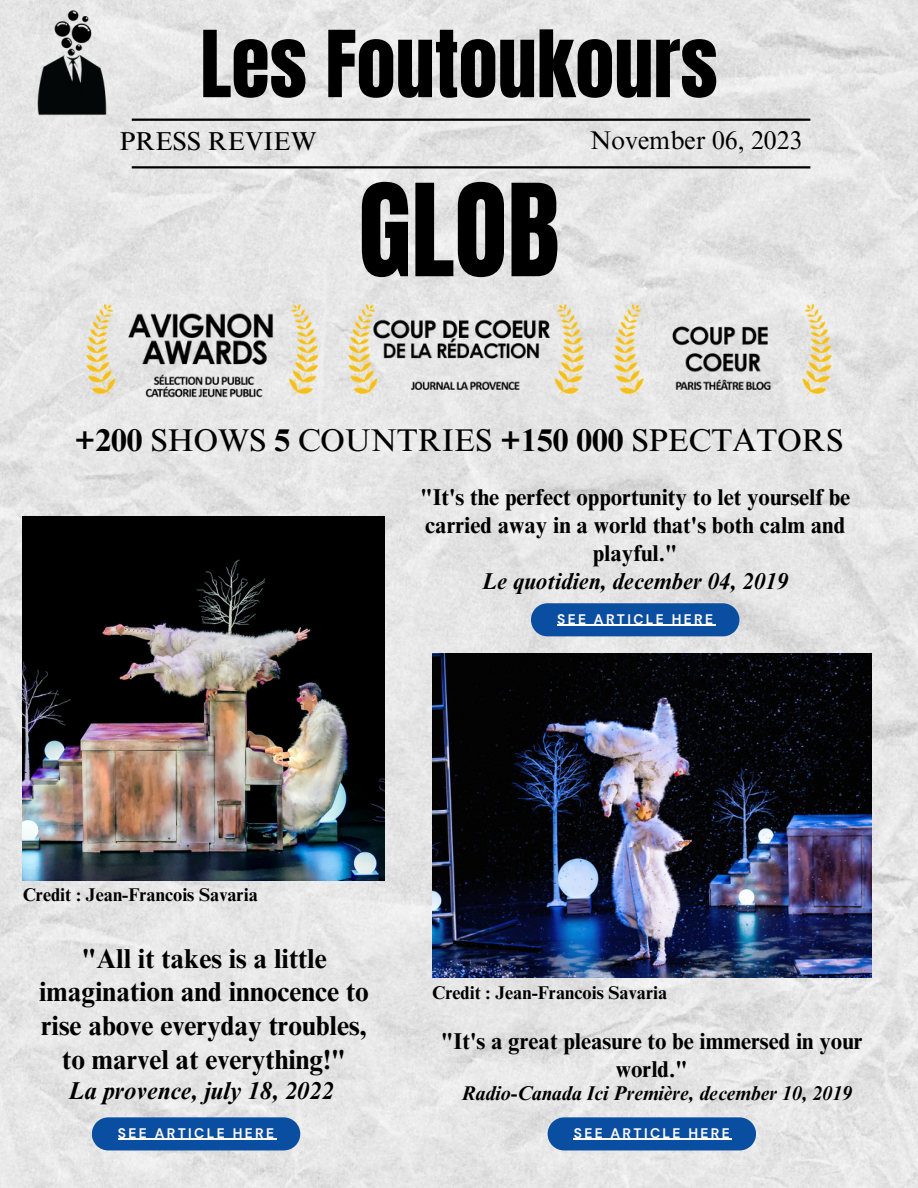
<style>
.page{position:relative;width:918px;height:1188px;background:#fff}
.page>*{position:absolute;margin:0;border:0;box-sizing:border-box;transform-origin:0 0}
.t1{font:108.9px "Anton";color:#000}
.t2{font:78.45px "Anton";color:#000}
.t3{font:31.5px "Times NRMT Pro";color:#000}
.t4{font:700 27.45px/33.8px "Times NRMT Pro";color:#000;text-align:center}
.t5{font:25.95px "Times NRMT Pro";color:#000}
.t6{font:25.65px "Times NRMT Pro";color:#000}
.t7{font:italic 700 24.45px "Times NRMT Pro";color:#000}
.t8{font:700 22.95px/28.2px "Times NRMT Pro";color:#000;text-align:center}
.t9{font:italic 700 22.95px "Times NRMT Pro";color:#000}
.t10{font:italic 700 19.95px "Times NRMT Pro";color:#000}
.t11{font:700 18.45px "Times NRMT Pro";color:#000}
.t12{font:700 13.8px "DM Sans";letter-spacing:.17em;color:#fffbf2}
.s1{font-weight:700}
</style>
<div class="page">
<img style="left:0;top:0;width:918px;height:1188px">
<hr style="left:132px;top:119px;width:678px;height:2px;background:#000">
<img style="left:432px;top:653px;width:440px;height:324px">
<img style="left:23px;top:517px;width:362px;height:363px">
<hr style="left:132px;top:166px;width:678px;height:2px;background:#000">
<img style="left:46px;top:295px;width:825px;height:115px">
<svg style="left:531px;top:603px;width:208px;height:33px;background:#1857a6"></svg>
<hr style="left:557px;top:625px;width:159px;height:1px;background:#fffbf2">
<img style="left:18px;top:6px;width:113px;height:113px">
<svg style="left:92px;top:1117px;width:208px;height:33px;background:#1958a6"></svg>
<hr style="left:118px;top:1139px;width:158px;height:1px;background:#fffbf2">
<svg style="left:548px;top:1117px;width:208px;height:33px;background:#1958a6"></svg>
<hr style="left:574px;top:1139px;width:158px;height:1px;background:#fffbf2">
<p class="t2" style="left:200px;top:8px;width:519px">Les Foutoukours</p>
<p class="t5" style="left:120px;top:132px;width:198px">PRESS REVIEW</p>
<p class="t1" style="left:358px;top:152px;width:203px">GLOB</p>
<p class="t6" style="left:590px;top:130px;width:214px">November 06, 2023</p>
<p class="t3" style="left:74px;top:429px;width:771px"><span class="s1">+200</span> SHOWS <span class="s1">5</span> COUNTRIES <span class="s1">+150 000</span> SPECTATORS</p>
<p class="t8" style="left:420px;top:486px;width:432px">"It's the perfect opportunity to let yourself be carried away in a world that's both calm and playful."</p>
<p class="t9" style="left:482px;top:573px;width:308px">Le quotidien, december 04, 2019</p>
<p class="t12" style="left:557px;top:610px;width:158px">SEE ARTICLE HERE</p>
<p class="t11" style="left:23px;top:888px;width:237px">Credit : Jean-Francois Savaria</p>
<p class="t4" style="left:39px;top:945px;width:331px">"All it takes is a little imagination and innocence to rise above everyday troubles, to marvel at everything!"</p>
<p class="t7" style="left:68px;top:1082px;width:267px">La provence, july 18, 2022</p>
<p class="t11" style="left:432px;top:986px;width:237px">Credit : Jean-Francois Savaria</p>
<p class="t8" style="left:441px;top:1029px;width:423px">"It's a great pleasure to be immersed in your world."</p>
<p class="t10" style="left:461px;top:1086px;width:392px">Radio-Canada Ici Première, december 10, 2019</p>
<p class="t12" style="left:118px;top:1124px;width:158px">SEE ARTICLE HERE</p>
<p class="t12" style="left:574px;top:1124px;width:158px">SEE ARTICLE HERE</p>
</div>
